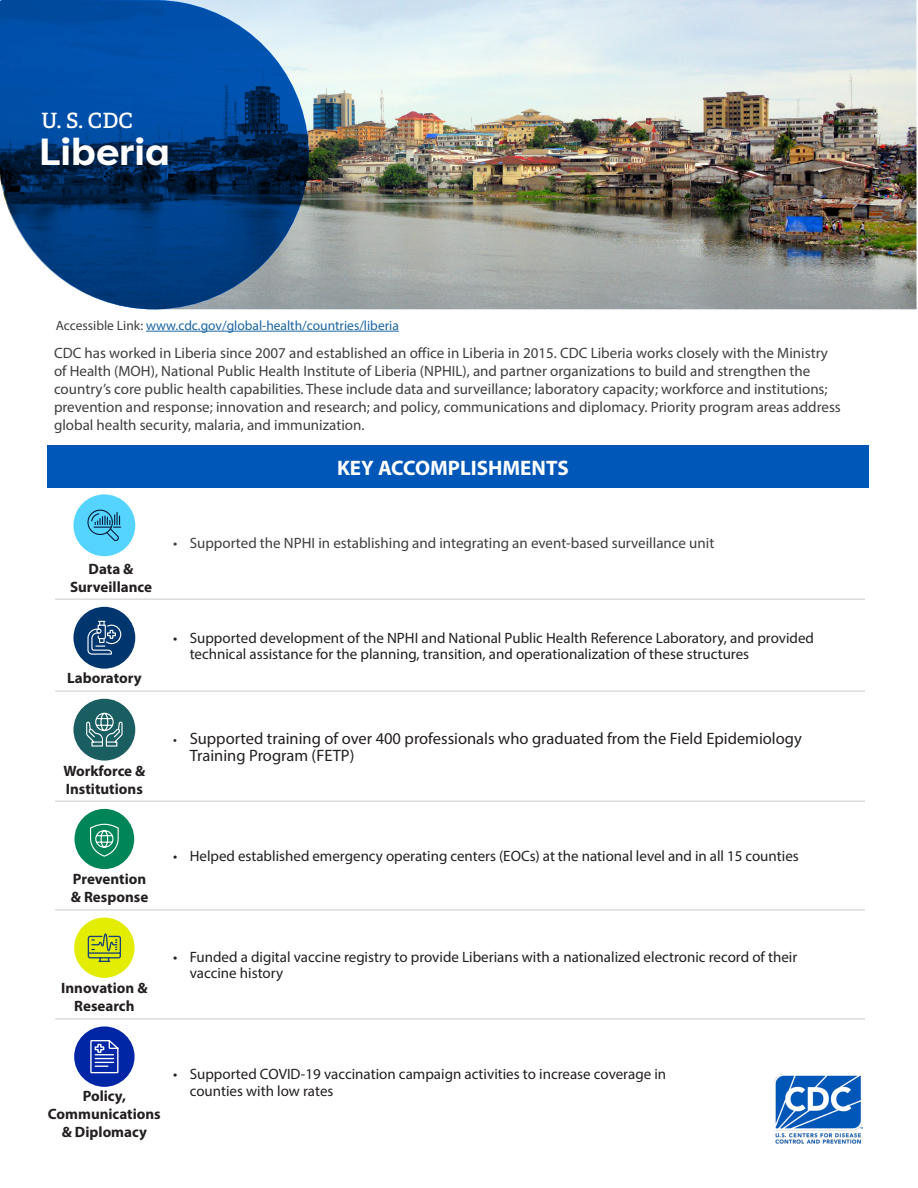
<style>
.page{position:relative;width:918px;height:1188px;background:#fff}
.page>*{position:absolute;margin:0;border:0;box-sizing:border-box;transform-origin:0 0}
.t1{font:700 37.8px "Filson Pro";color:#fff}
.t2{font:600 21.15px "Adelle";color:#fff}
.t3{font:700 21px "Myriad Pro";color:#fff}
.t4{font:16.5px/16.5px "Myriad Pro";color:#231f20}
.t5{font:15px/18px "Myriad Pro";color:#3e3e3f}
.t6{font:15px/16.5px "Myriad Pro";color:#231f20}
.t7{font:700 15px/18px "Myriad Pro";color:#231f20;text-align:center}
.t8{font:13.5px "Myriad Pro";color:#1a65a3}
.s1{color:#3e3e3f}
.s2{font-size:13.5px}
</style>
<div class="page">
<div style="left:73px;top:607px;width:62px;height:62px;background:#00366e;border-radius:50%"></div>
<svg style="left:87px;top:621px;width:35px;height:34px"></svg>
<div style="left:73px;top:494px;width:62px;height:62px;background:#54d4ff;border-radius:50%"></div>
<div style="left:87px;top:510px;width:26px;height:25px;border:1px solid #091c3a;border-radius:50%"></div>
<svg style="left:90px;top:511px;width:32px;height:30px"></svg>
<div style="left:73px;top:699px;width:62px;height:62px;background:#1a5e61;border-radius:50%"></div>
<svg style="left:86px;top:712px;width:37px;height:35px"></svg>
<img style="left:775px;top:1074px;width:87px;height:69px">
<div style="left:74px;top:918px;width:61px;height:60px;background:#e3ed03;border-radius:50%"></div>
<svg style="left:87px;top:933px;width:34px;height:29px"></svg>
<div style="left:75px;top:809px;width:59px;height:60px;background:#008559;border-radius:50%"></div>
<svg style="left:90px;top:823px;width:29px;height:34px"></svg>
<div style="left:74px;top:1026px;width:61px;height:61px;background:#0026a6;border-radius:50%"></div>
<svg style="left:90px;top:1040px;width:29px;height:34px"></svg>
<hr style="left:55px;top:690px;width:810px;height:2px;background:#dcdcdc">
<hr style="left:55px;top:598px;width:810px;height:2px;background:#dcdcdc">
<img style="left:310px;top:0;width:606px;height:309px">
<svg style="left:0;top:0;width:310px;height:309px;background:#215792"></svg>
<hr style="left:55px;top:800px;width:810px;height:2px;background:#dcdcdc">
<div style="left:47px;top:446px;width:822px;height:42px;background:#0057b8"></div>
<hr style="left:146px;top:331px;width:253px;height:1px;background:#1a65a3">
<hr style="left:55px;top:909px;width:810px;height:2px;background:#dcdcdc">
<hr style="left:55px;top:1018px;width:810px;height:2px;background:#dcdcdc">
<h2 class="t2" style="left:41px;top:108px;width:93px">U. S. CDC</h2>
<h1 class="t1" style="left:39px;top:128px;width:133px">Liberia</h1>
<p class="t8" style="left:56px;top:317px;width:345px"><span class="s1">Accessible Link:</span> www.cdc.gov/global-health/countries/liberia</p>
<p class="t5" style="left:54px;top:344px;width:788px">CDC has worked in Liberia since 2007 and established an office in Liberia in 2015. CDC Liberia works closely with the Ministry of Health (MOH), National Public Health Institute of Liberia (NPHIL), and partner organizations to build and strengthen the country’s core public health capabilities. These include data and surveillance; laboratory capacity; workforce and institutions; prevention and response; innovation and research; and policy, communications and diplomacy. Priority program areas address global health security, malaria, and immunization.</p>
<h3 class="t3" style="left:337px;top:454px;width:233px">KEY ACCOMPLISHMENTS</h3>
<p class="t7" style="left:70px;top:559px;width:84px">Data &amp;<br>Surveillance</p>
<p class="t7" style="left:67px;top:669px;width:76px">Laboratory</p>
<p class="t7" style="left:63px;top:761px;width:84px;text-align:left">Workforce &amp;<br>Institutions</p>
<p class="t5" style="left:173px;top:534px;width:543px">• Supported the NPHI in establishing and integrating an event-based surveillance unit</p>
<p class="t6" style="left:190px;top:629px;width:626px;text-indent:-16px">• Supported development of the NPHI and National Public Health Reference Laboratory, and provided technical assistance for the planning, transition, and operationalization of these structures</p>
<p class="t4" style="left:190px;top:730px;width:614px;text-indent:-16px"><span class="s2">•</span> Supported training of over 400 professionals who graduated from the Field Epidemiology<br>Training Program (FETP)</p>
<p class="t7" style="left:71px;top:870px;width:79px;text-align:left">Prevention &amp; Response</p>
<p class="t7" style="left:61px;top:979px;width:88px">Innovation &amp;<br>Research</p>
<p class="t6" style="left:173px;top:848px;width:627px">• Helped established emergency operating centers (EOCs) at the national level and in all 15 counties</p>
<p class="t6" style="left:190px;top:948px;width:609px;text-indent:-16px">• Funded a digital vaccine registry to provide Liberians with a nationalized electronic record of their vaccine history</p>
<p class="t7" style="left:48px;top:1087px;width:114px">Policy,<br>Communications &amp; Diplomacy</p>
<p class="t6" style="left:190px;top:1066px;width:478px;text-indent:-16px">• Supported COVID-19 vaccination campaign activities to increase coverage in counties with low rates</p>
</div>
